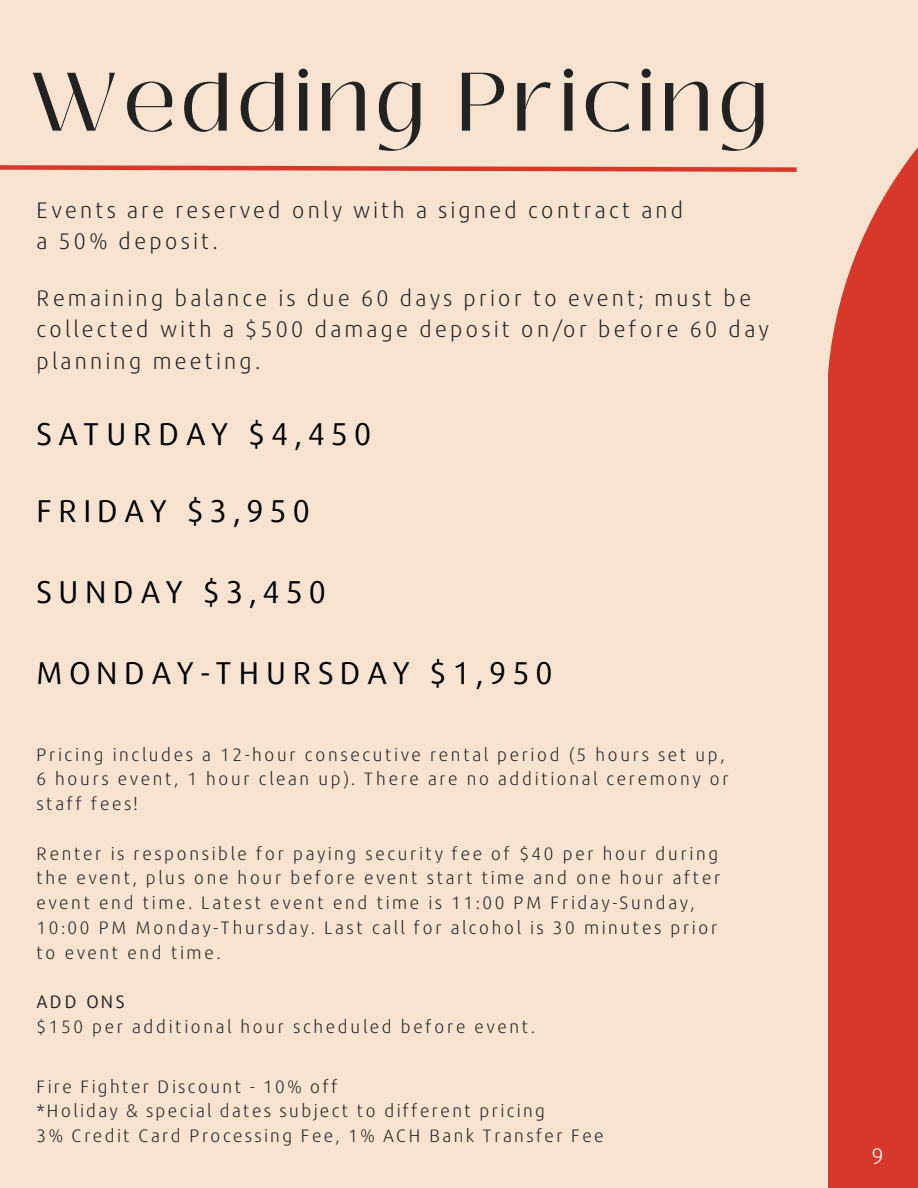
<style>
.page{position:relative;width:918px;height:1188px;background:#f7e3cf}
.page>*{position:absolute;margin:0;border:0;box-sizing:border-box;transform-origin:0 0}
.t1{font:82.5px "Black Mango";letter-spacing:.065em;color:#222}
.t2{font:31.5px "Repo";letter-spacing:.17em;color:#000}
.t3{font:300 22.5px/31.5px "Repo";letter-spacing:.12em;color:#222}
.t4{font:300 22.5px "Repo";color:#fff}
.t5{font:300 18px/24.8px "Repo";letter-spacing:.12em;color:#222}
.t6{font:18px "Repo";letter-spacing:.12em;color:#222}
</style>
<div class="page">
<svg style="left:0;top:165px;width:797px;height:7px"></svg>
<svg style="left:828px;top:147px;width:90px;height:1041px;background:#d94536"></svg>
<h1 class="t1" style="left:29px;top:40px;width:742px">Wedding Pricing</h1>
<p class="t3" style="left:36px;top:194px;width:649px">Events are reserved only with a signed contract and a 50% deposit.</p>
<p class="t3" style="left:36px;top:281px;width:734px">Remaining balance is due 60 days prior to event; must be collected with a $500 damage deposit on/or before 60 day planning meeting.</p>
<h2 class="t2" style="left:36px;top:414px;width:337px">SATURDAY $4,450</h2>
<h2 class="t2" style="left:36px;top:491px;width:276px">FRIDAY $3,950</h2>
<h2 class="t2" style="left:36px;top:572px;width:292px">SUNDAY $3,450</h2>
<h2 class="t2" style="left:36px;top:653px;width:518px">MONDAY-THURSDAY $1,950</h2>
<p class="t5" style="left:36px;top:741px;width:694px">Pricing includes a 12-hour consecutive rental period (5 hours set up,<br>6 hours event, 1 hour clean up). There are no additional ceremony or staff fees!</p>
<p class="t5" style="left:36px;top:840px;width:686px">Renter is responsible for paying security fee of $40 per hour during the event, plus one hour before event start time and one hour after event end time. Latest event end time is 11:00 PM Friday-Sunday, 10:00 PM Monday-Thursday. Last call for alcohol is 30 minutes prior to event end time.</p>
<p class="t6" style="left:36px;top:990px;width:90px">ADD ONS</p>
<p class="t5" style="left:36px;top:1014px;width:500px">$150 per additional hour scheduled before event.</p>
<p class="t5" style="left:36px;top:1073px;width:569px">Fire Fighter Discount - 10% off<br>*Holiday &amp; special dates subject to different pricing<br>3% Credit Card Processing Fee, 1% ACH Bank Transfer Fee</p>
<p class="t4" style="left:872px;top:1142px;width:14px">9</p>
</div>
